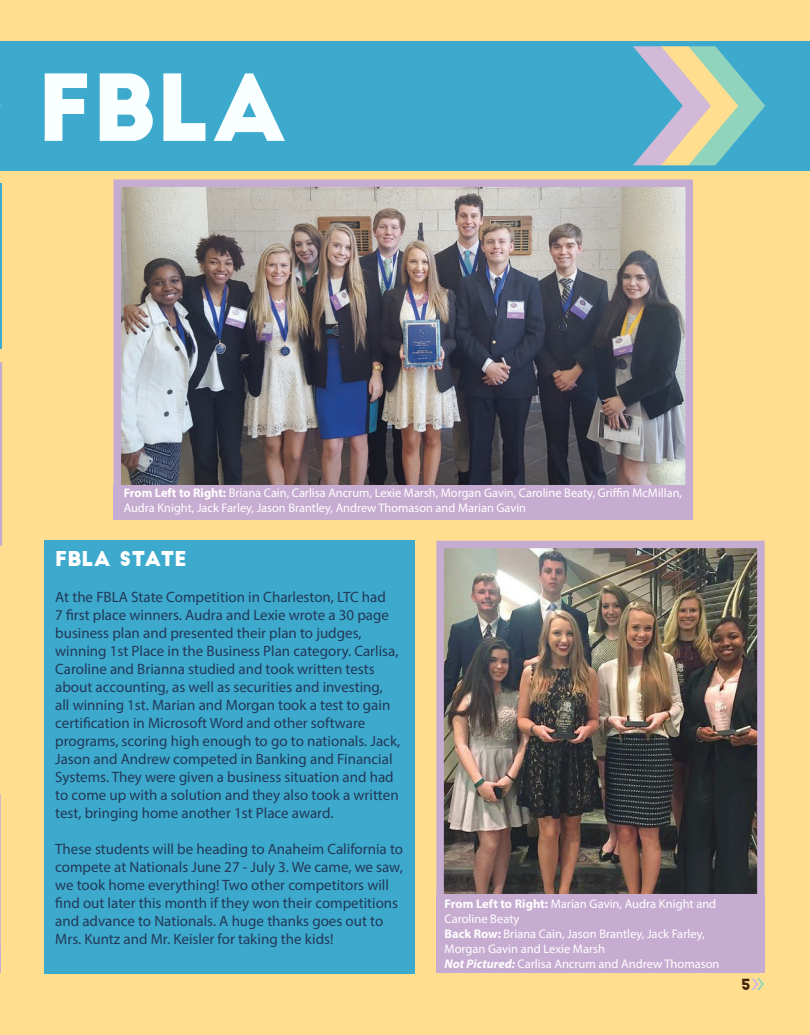
<style>
.page{position:relative;width:810px;height:1035px;background:#ffde8f}
.page>*{position:absolute;margin:0;border:0;box-sizing:border-box;transform-origin:0 0}
.t1{font:90px "Big John";color:#faffff}
.t2{font:20px "Big John";color:#fff}
.t3{font:15px/18px "Myriad Pro";color:#233858}
.t4{font:15px "Big John";color:#3e230d}
.t5{font:12.5px/15px "Myriad Pro";color:#fff}
.s1{font-weight:700}
.s2{font-weight:700;font-style:italic}
</style>
<div class="page">
<svg style="left:751px;top:978px;width:13px;height:12px"></svg>
<div style="left:0;top:41px;width:810px;height:129px;background:#3daacd"></div>
<svg style="left:633px;top:46px;width:132px;height:119px"></svg>
<hr style="left:0;top:183px;width:1px;height:166px;background:#3daacd">
<svg style="left:0;top:362px;width:2px;height:184px"></svg>
<svg style="left:0;top:795px;width:1px;height:178px"></svg>
<div style="left:44px;top:540px;width:371px;height:433px;background:#3daacd"></div>
<img style="left:445px;top:550px;width:311px;height:345px">
<div style="left:436px;top:541px;width:329px;height:367px;border:8px solid #c7acd1"></div>
<div style="left:436px;top:895px;width:329px;height:78px;background:#c7acd1"></div>
<img style="left:122px;top:188px;width:562px;height:297px">
<div style="left:113px;top:179px;width:580px;height:340px;border:8px solid #c7acd1"></div>
<div style="left:113px;top:485px;width:580px;height:35px;background:#c7acd1"></div>
<h1 class="t1" style="left:38px;top:68px;width:251px">FBLA</h1>
<p class="t5" style="left:124px;top:485px;width:560px"><span class="s1">From Left to Right:</span> Briana Cain, Carlisa Ancrum, Lexie Marsh, Morgan Gavin, Caroline Beaty, Griffin McMillan,<br>Audra Knight, Jack Farley, Jason Brantley, Andrew Thomason and Marian Gavin</p>
<p class="t2" style="left:55px;top:550px;width:133px">FBLA State</p>
<p class="t3" style="left:55px;top:588px;width:347px">At the FBLA State Competition in Charleston, LTC had<br>7 first place winners. Audra and Lexie wrote a 30 page business plan and presented their plan to judges, winning 1st Place in the Business Plan category. Carlisa, Caroline and Brianna studied and took written tests about accounting, as well as securities and investing, all winning 1st. Marian and Morgan took a test to gain certification in Microsoft Word and other software programs, scoring high enough to go to nationals. Jack, Jason and Andrew competed in Banking and Financial Systems. They were given a business situation and had to come up with a solution and they also took a written test, bringing home another 1st Place award.</p>
<p class="t3" style="left:55px;top:840px;width:349px">These students will be heading to Anaheim California to compete at Nationals June 27 - July 3. We came, we saw, we took home everything! Two other competitors will find out later this month if they won their competitions and advance to Nationals. A huge thanks goes out to Mrs. Kuntz and Mr. Keisler for taking the kids!</p>
<p class="t5" style="left:445px;top:896px;width:273px"><span class="s1">From Left to Right:</span> Marian Gavin, Audra Knight and</p>
<p class="t5" style="left:445px;top:911px;width:76px">Caroline Beaty</p>
<p class="t5" style="left:445px;top:926px;width:262px"><span class="s1">Back Row:</span> Briana Cain, Jason Brantley, Jack Farley,</p>
<p class="t5" style="left:445px;top:941px;width:162px">Morgan Gavin and Lexie Marsh</p>
<p class="t5" style="left:445px;top:956px;width:276px"><span class="s2">Not Pictured:</span> Carlisa Ancrum and Andrew Thomason</p>
<p class="t4" style="left:741px;top:977px;width:11px">5</p>
</div>
